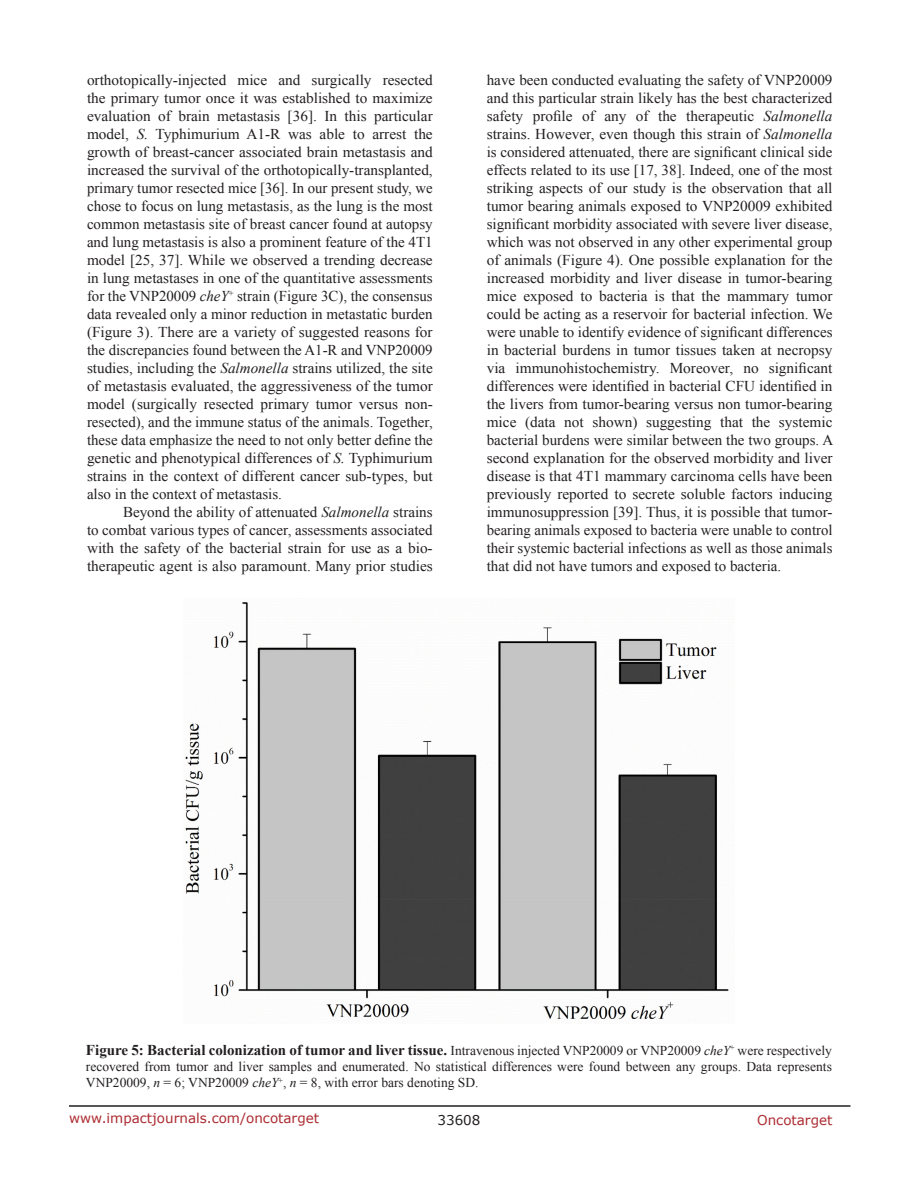
<style>
.page{position:relative;width:918px;height:1188px;background:#fff}
.page>*{position:absolute;margin:0;border:0;box-sizing:border-box;transform-origin:0 0}
.BodyText{font:15px/18px "Times New Roman";color:#231f20;text-align:justify}
.FigureText{font:13.5px/16.2px "Times New Roman";color:#231f20;text-align:justify}
.t1{font:13.5px "Verdana";color:#ac2b31}
.t2{font:13.5px "Verdana";color:#231f20}
.s1{font-style:italic}
.s2{font-weight:700;font-size:15px}
</style>
<div class="page">
<hr style="left:69px;top:1105px;width:781px;height:2px;background:#231f20">
<img style="left:185px;top:602px;width:544px;height:417px">
<p class="BodyText" style="left:87px;top:71px;width:347px">orthotopically-injected mice and surgically resected the primary tumor once it was established to maximize evaluation of brain metastasis [36]. In this particular model, <span class="s1">S.</span> Typhimurium A1-R was able to arrest the growth of breast-cancer associated brain metastasis and increased the survival of the orthotopically-transplanted, primary tumor resected mice [36]. In our present study, we chose to focus on lung metastasis, as the lung is the most common metastasis site of breast cancer found at autopsy and lung metastasis is also a prominent feature of the 4T1 model [25, 37]. While we observed a trending decrease in lung metastases in one of the quantitative assessments for the VNP20009 <span class="s1">cheY</span><sup>+</sup> strain (Figure 3C), the consensus data revealed only a minor reduction in metastatic burden (Figure 3). There are a variety of suggested reasons for the discrepancies found between the A1-R and VNP20009 studies, including the <span class="s1">Salmonella</span> strains utilized, the site of metastasis evaluated, the aggressiveness of the tumor model (surgically resected primary tumor versus non&shy;resected), and the immune status of the animals. Together, these data emphasize the need to not only better define the genetic and phenotypical differences of <span class="s1">S.</span> Typhimurium strains in the context of different cancer sub-types, but also in the context of metastasis.</p>
<p class="BodyText" style="left:87px;top:503px;width:347px;text-indent:36px">Beyond the ability of attenuated <span class="s1">Salmonella</span> strains to combat various types of cancer, assessments associated with the safety of the bacterial strain for use as a bio&shy;therapeutic agent is also paramount. Many prior studies</p>
<p class="BodyText" style="left:487px;top:71px;width:348px">have been conducted evaluating the safety of VNP20009 and this particular strain likely has the best characterized safety profile of any of the therapeutic <span class="s1">Salmonella </span>strains. However, even though this strain of <span class="s1">Salmonella </span>is considered attenuated, there are significant clinical side effects related to its use [17, 38]. Indeed, one of the most striking aspects of our study is the observation that all tumor bearing animals exposed to VNP20009 exhibited significant morbidity associated with severe liver disease, which was not observed in any other experimental group of animals (Figure 4). One possible explanation for the increased morbidity and liver disease in tumor-bearing mice exposed to bacteria is that the mammary tumor could be acting as a reservoir for bacterial infection. We were unable to identify evidence of significant differences in bacterial burdens in tumor tissues taken at necropsy via immunohistochemistry. Moreover, no significant differences were identified in bacterial CFU identified in the livers from tumor-bearing versus non tumor-bearing mice (data not shown) suggesting that the systemic bacterial burdens were similar between the two groups. A second explanation for the observed morbidity and liver disease is that 4T1 mammary carcinoma cells have been previously reported to secrete soluble factors inducing immunosuppression [39]. Thus, it is possible that tumor&shy;bearing animals exposed to bacteria were unable to control their systemic bacterial infections as well as those animals that did not have tumors and exposed to bacteria.</p>
<p class="FigureText" style="left:86px;top:1042px;width:748px"><span class="s2">Figure 5: Bacterial colonization of tumor and liver tissue.</span> Intravenous injected VNP20009 or VNP20009 <span class="s1">cheY</span><sup>+</sup> were respectively recovered from tumor and liver samples and enumerated. No statistical differences were found between any groups. Data represents VNP20009, <span class="s1">n</span> = 6; VNP20009 <span class="s1">cheY</span><sup>+</sup>, <span class="s1">n</span> = 8, with error bars denoting SD.</p>
<p class="t1" style="left:69px;top:1109px;width:252px">www.impactjournals.com/oncotarget</p>
<p class="t2" style="left:438px;top:1111px;width:44px">33608</p>
<p class="t1" style="left:757px;top:1111px;width:77px">Oncotarget</p>
</div>
